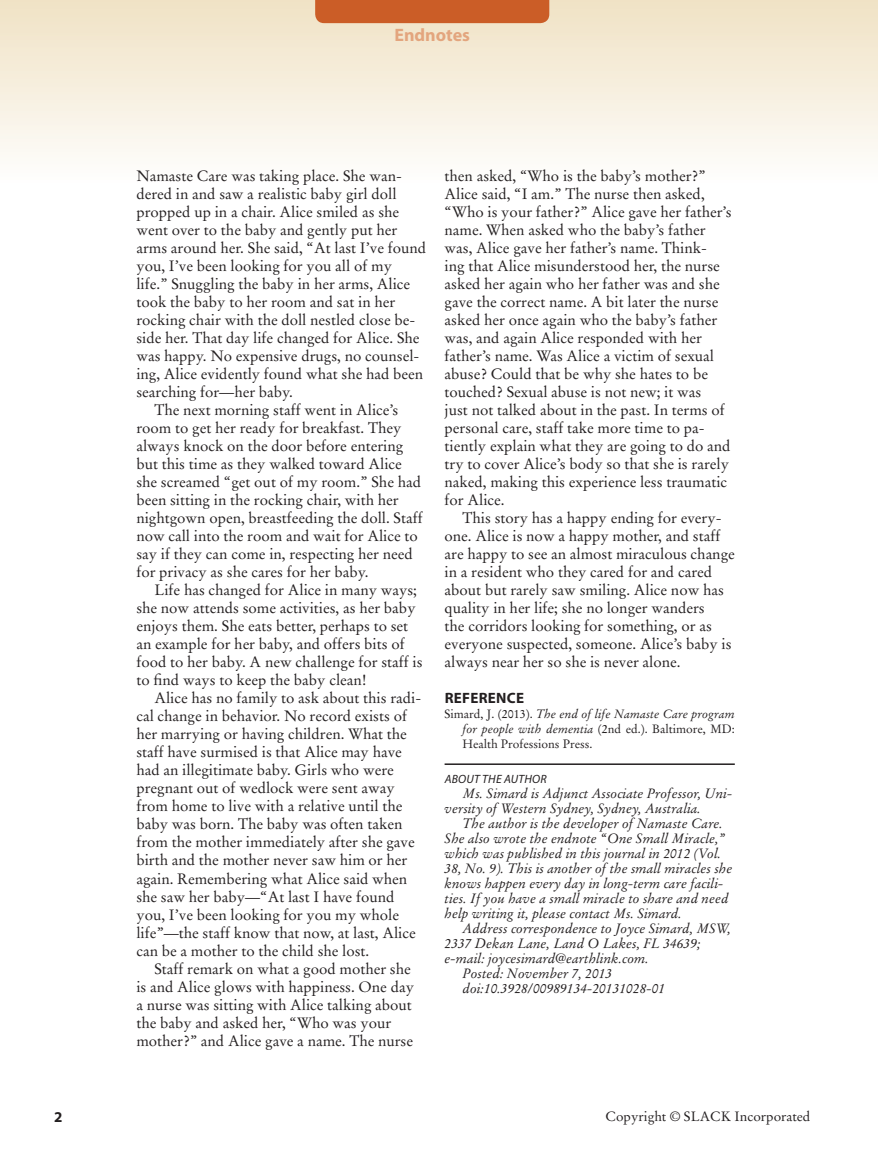
<style>
.page{position:relative;width:878px;height:1175px;background:#fff}
.page>*{position:absolute;margin:0;border:0;box-sizing:border-box;transform-origin:0 0}
.t1{font:700 18px "Myriad Pro";color:#e3a57e}
.t2{font:15px/18px "Stempel Garamond";color:#231f20}
.t3{font:700 15px "Myriad Pro";letter-spacing:.02em;color:#231f20}
.t4{font:italic 13.5px/15px "Stempel Garamond";color:#231f20}
.t5{font:13.5px "Stempel Garamond";color:#231f20}
.t6{font:12px/15px "Stempel Garamond";color:#231f20;text-align:justify}
.t7{font:italic 12px "Myriad Pro";letter-spacing:.02em;color:#231f20}
.s1{font-style:italic}
</style>
<div class="page">
<div style="left:0;top:0;width:878px;height:184px;background:linear-gradient(to bottom,#f0e2c4,#fefefd)"></div>
<div style="left:315px;top:0;width:234px;height:23px;background:#cb5d27"></div>
<hr style="left:444px;top:763px;width:290px;height:2px;background:#231f20">
<p class="t1" style="left:394px;top:24px;width:77px">Endnotes</p>
<p class="t2" style="left:136px;top:167px;width:267px">Namaste Care was taking place. She wan-</p>
<p class="t2" style="left:136px;top:185px;width:262px">dered in and saw a realistic baby girl doll</p>
<p class="t2" style="left:136px;top:203px;width:264px">propped up in a chair. Alice smiled as she</p>
<p class="t2" style="left:136px;top:221px;width:262px">went over to the baby and gently put her</p>
<p class="t2" style="left:136px;top:239px;width:291px">arms around her. She said, “At last I’ve found</p>
<p class="t2" style="left:136px;top:257px;width:257px">you, I’ve been looking for you all of my</p>
<p class="t2" style="left:136px;top:275px;width:275px">life.” Snuggling the baby in her arms, Alice</p>
<p class="t2" style="left:136px;top:293px;width:260px">took the baby to her room and sat in her</p>
<p class="t2" style="left:136px;top:311px;width:280px">rocking chair with the doll nestled close be-</p>
<p class="t2" style="left:136px;top:329px;width:285px">side her. That day life changed for Alice. She</p>
<p class="t2" style="left:136px;top:347px;width:284px">was happy. No expensive drugs, no counsel-</p>
<p class="t2" style="left:136px;top:365px;width:288px">ing, Alice evidently found what she had been</p>
<p class="t2" style="left:136px;top:383px;width:158px">searching for—her baby.</p>
<p class="t2" style="left:154px;top:401px;width:245px">The next morning staff went in Alice’s</p>
<p class="t2" style="left:136px;top:419px;width:267px">room to get her ready for breakfast. They</p>
<p class="t2" style="left:136px;top:437px;width:268px">always knock on the door before entering</p>
<p class="t2" style="left:136px;top:455px;width:267px">but this time as they walked toward Alice</p>
<p class="t2" style="left:136px;top:473px;width:286px">she screamed “get out of my room.” She had</p>
<p class="t2" style="left:136px;top:491px;width:264px">been sitting in the rocking chair, with her</p>
<p class="t2" style="left:136px;top:509px;width:288px">nightgown open, breastfeeding the doll. Staff</p>
<p class="t2" style="left:136px;top:527px;width:283px">now call into the room and wait for Alice to</p>
<p class="t2" style="left:136px;top:545px;width:278px">say if they can come in, respecting her need</p>
<p class="t2" style="left:136px;top:563px;width:233px">for privacy as she cares for her baby.</p>
<p class="t2" style="left:154px;top:581px;width:264px">Life has changed for Alice in many ways;</p>
<p class="t2" style="left:136px;top:599px;width:281px">she now attends some activities, as her baby</p>
<p class="t2" style="left:136px;top:617px;width:273px">enjoys them. She eats better, perhaps to set</p>
<p class="t2" style="left:136px;top:635px;width:270px">an example for her baby, and offers bits of</p>
<p class="t2" style="left:136px;top:653px;width:288px">food to her baby. A new challenge for staff is</p>
<p class="t2" style="left:136px;top:671px;width:232px">to find ways to keep the baby clean!</p>
<p class="t2" style="left:154px;top:689px;width:268px">Alice has no family to ask about this radi-</p>
<p class="t2" style="left:136px;top:707px;width:272px">cal change in behavior. No record exists of</p>
<p class="t2" style="left:136px;top:725px;width:272px">her marrying or having children. What the</p>
<p class="t2" style="left:136px;top:743px;width:267px">staff have surmised is that Alice may have</p>
<p class="t2" style="left:136px;top:761px;width:259px">had an illegitimate baby. Girls who were</p>
<p class="t2" style="left:136px;top:779px;width:260px">pregnant out of wedlock were sent away</p>
<p class="t2" style="left:136px;top:797px;width:267px">from home to live with a relative until the</p>
<p class="t2" style="left:136px;top:815px;width:267px">baby was born. The baby was often taken</p>
<p class="t2" style="left:136px;top:833px;width:280px">from the mother immediately after she gave</p>
<p class="t2" style="left:136px;top:851px;width:272px">birth and the mother never saw him or her</p>
<p class="t2" style="left:136px;top:869px;width:272px">again. Remembering what Alice said when</p>
<p class="t2" style="left:136px;top:887px;width:259px">she saw her baby—“At last I have found</p>
<p class="t2" style="left:136px;top:905px;width:264px">you, I’ve been looking for you my whole</p>
<p class="t2" style="left:136px;top:923px;width:281px">life”—the staff know that now, at last, Alice</p>
<p class="t2" style="left:136px;top:941px;width:234px">can be a mother to the child she lost.</p>
<p class="t2" style="left:154px;top:959px;width:258px">Staff remark on what a good mother she</p>
<p class="t2" style="left:136px;top:977px;width:279px">is and Alice glows with happiness. One day</p>
<p class="t2" style="left:136px;top:995px;width:277px">a nurse was sitting with Alice talking about</p>
<p class="t2" style="left:136px;top:1013px;width:256px">the baby and asked her, “Who was your</p>
<p class="t2" style="left:136px;top:1031px;width:278px">mother?” and Alice gave a name. The nurse</p>
<p class="t2" style="left:444px;top:167px;width:288px">then asked, “Who is the baby’s mother?” Alice said, “I am.” The nurse then asked, “Who is your father?” Alice gave her father’s name. When asked who the baby’s father was, Alice gave her father’s name. Think-<br>ing that Alice misunderstood her, the nurse asked her again who her father was and she gave the correct name. A bit later the nurse asked her once again who the baby’s father was, and again Alice responded with her father’s name. Was Alice a victim of sexual abuse? Could that be why she hates to be touched? Sexual abuse is not new; it was<br>just not talked about in the past. In terms of personal care, staff take more time to pa&shy;tiently explain what they are going to do and try to cover Alice’s body so that she is rarely naked, making this experience less traumatic for Alice.</p>
<p class="t2" style="left:444px;top:509px;width:292px;text-indent:18px">This story has a happy ending for every&shy;one. Alice is now a happy mother, and staff are happy to see an almost miraculous change in a resident who they cared for and cared about but rarely saw smiling. Alice now has quality in her life; she no longer wanders<br>the corridors looking for something, or as everyone suspected, someone. Alice’s baby is always near her so she is never alone.</p>
<p class="t3" style="left:444px;top:688px;width:81px">REFERENCE</p>
<p class="t6" style="left:462px;top:707px;width:274px;text-indent:-18px">Simard, J. (2013). <span class="s1">The end of life Namaste Care program for people with dementia</span> (2nd ed.). Baltimore, MD:<br>Health Professions Press.</p>
<p class="t7" style="left:444px;top:771px;width:103px">ABOUT THE AUTHOR</p>
<p class="t4" style="left:444px;top:786px;width:289px;text-indent:18px">Ms. Simard is Adjunct Associate Professor, Uni&shy;versity of Western Sydney, Sydney, Australia.</p>
<p class="t4" style="left:444px;top:816px;width:289px;text-indent:18px">The author is the developer of Namaste Care.<br>She also wrote the endnote “One Small Miracle,” which was published in this journal in 2012 (Vol.<br>38, No. 9). This is another of the small miracles she knows happen every day in long-term care facili&shy;ties. If you have a small miracle to share and need help writing it, please contact Ms. Simard.</p>
<p class="t4" style="left:462px;top:921px;width:270px">Address correspondence to Joyce Simard, MSW,</p>
<p class="t4" style="left:444px;top:936px;width:257px">2337 Dekan Lane, Land O Lakes, FL 34639;</p>
<p class="t4" style="left:444px;top:951px;width:206px">e-mail: joycesimard@earthlink.com.</p>
<p class="t4" style="left:462px;top:966px;width:151px">Posted: November 7, 2013</p>
<p class="t4" style="left:462px;top:981px;width:204px">doi:10.3928/00989134-20131028-01</p>
<p class="t3" style="left:54px;top:1107px;width:10px">2</p>
<p class="t5" style="left:605px;top:1108px;width:206px">Copyright © SLACK Incorporated</p>
</div>
